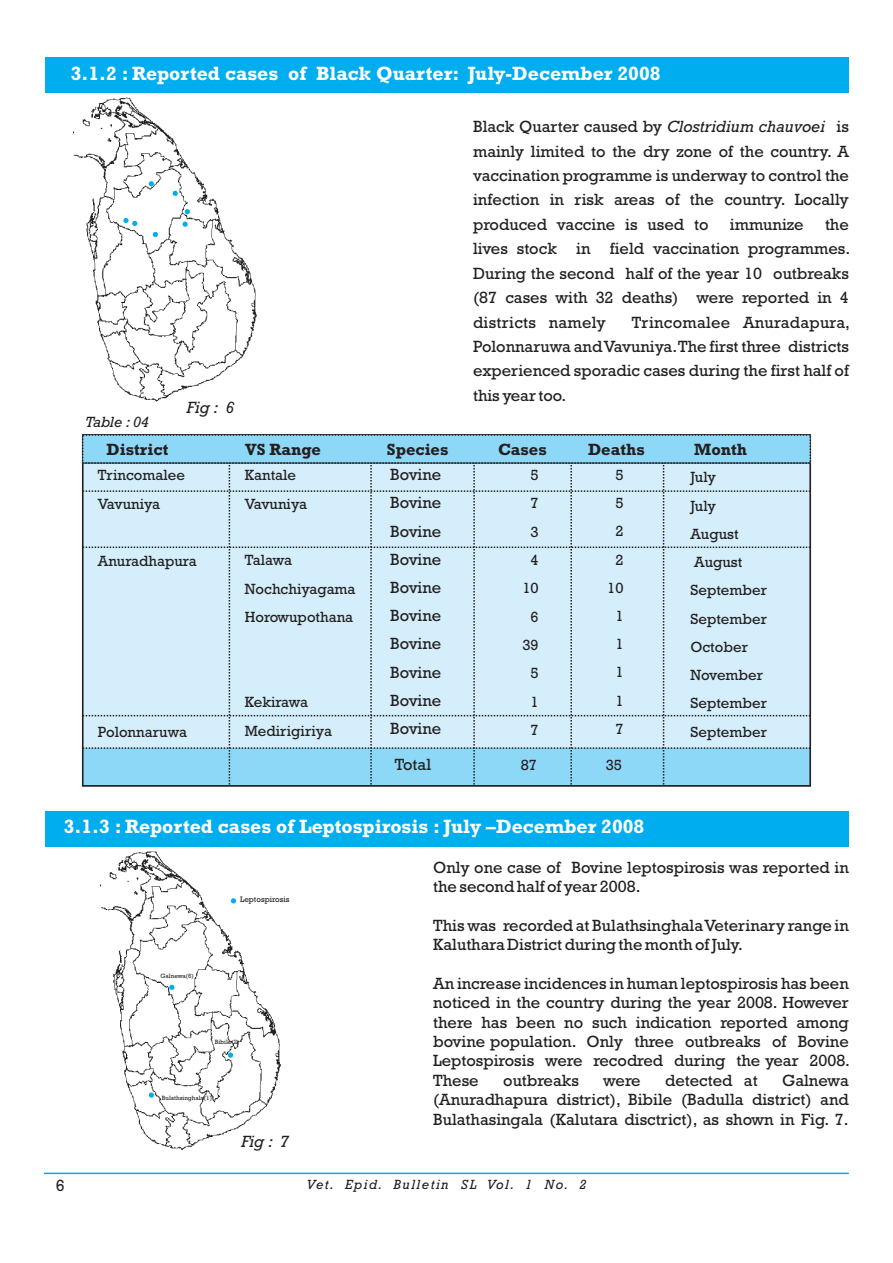
<style>
.page{position:relative;width:893px;height:1263px;background:#fff}
.page>*{position:absolute;margin:0;border:0;box-sizing:border-box;transform-origin:0 0}
.t1{font:700 19.5px "Rockwell";color:#fff}
.t2{font:16.5px/24.5px "Rockwell";color:#231f20;text-align:justify}
.t3{font:700 16.5px "Rockwell";color:#231f20}
.t4{font:italic 16.5px "Rockwell";letter-spacing:-.01em;color:#231f20}
.t5{font:15px/28.2px "Rockwell";color:#231f20}
.t6{font:italic 15px "Rockwell";color:#231f20}
.t7{font:italic 13.5px "Rockwell";letter-spacing:.105em;color:#231f20}
.t8{font:8.1px "Rockwell";color:#231f20}
.t9{font:6.3px "Rockwell";color:#231f20}
.s1{font-style:italic}
</style>
<div class="page">
<div style="left:44px;top:57px;width:804px;height:36px;background:#00aeef"></div>
<img style="left:74px;top:98px;width:183px;height:304px">
<svg style="left:149px;top:181px;width:5px;height:5px"></svg>
<svg style="left:173px;top:191px;width:5px;height:5px"></svg>
<svg style="left:185px;top:209px;width:5px;height:5px"></svg>
<svg style="left:183px;top:222px;width:5px;height:5px"></svg>
<svg style="left:153px;top:232px;width:5px;height:5px"></svg>
<svg style="left:123px;top:218px;width:14px;height:8px"></svg>
<div style="left:44px;top:811px;width:804px;height:35px;background:#00aeef"></div>
<img style="left:100px;top:851px;width:180px;height:299px">
<svg style="left:169px;top:985px;width:5px;height:5px"></svg>
<svg style="left:228px;top:1052px;width:5px;height:6px"></svg>
<svg style="left:149px;top:1092px;width:5px;height:6px"></svg>
<svg style="left:231px;top:898px;width:5px;height:5px"></svg>
<hr style="left:44px;top:1172px;width:805px;height:2px;background:#00aeef">
<svg style="left:81px;top:434px;width:731px;height:352px"></svg>
<hr style="left:83px;top:463px;width:727px;height:1px;background:#231f20">
<p class="t1" style="left:71px;top:66px;width:591px">3.1.2 : Reported cases of Black Quarter: July-December 2008</p>
<p class="t2" style="left:473px;top:116px;width:377px">Black Quarter caused by <span class="s1">Clostridium chauvoei</span> is mainly limited to the dry zone of the country. A vaccination programme is underway to control the infection in risk areas of the country. Locally produced vaccine is used to</p>
<p class="t2" style="left:730px;top:214px;width:75px">immunize</p>
<p class="t2" style="left:473px;top:214px;width:379px;text-indent:352px">the lives stock in field vaccination programmes.<br>During the second half of the year 10 outbreaks (87 cases with 32 deaths) were reported in 4 districts namely</p>
<p class="t2" style="left:473px;top:311px;width:378px;text-indent:159px">Trincomalee Anuradapura, Polonnaruwa and Vavuniya.The first three districts experienced sporadic cases during the first half of this year too.</p>
<p class="t4" style="left:187px;top:401px;width:49px">Fig : 6</p>
<p class="t6" style="left:86px;top:417px;width:65px">Table : 04</p>
<p class="t3" style="left:107px;top:443px;width:63px">District</p>
<p class="t3" style="left:245px;top:443px;width:77px">VS Range</p>
<p class="t3" style="left:387px;top:443px;width:63px">Species</p>
<p class="t3" style="left:498px;top:443px;width:50px">Cases</p>
<p class="t3" style="left:588px;top:443px;width:58px">Deaths</p>
<p class="t3" style="left:694px;top:443px;width:54px">Month</p>
<p class="t5" style="left:98px;top:462px;width:89px">Trincomalee<br>Vavuniya</p>
<p class="t5" style="left:98px;top:548px;width:100px">Anuradhapura</p>
<p class="t5" style="left:98px;top:719px;width:91px">Polonnaruwa</p>
<p class="t5" style="left:245px;top:462px;width:64px">Kantale<br>Vavuniya</p>
<p class="t5" style="left:245px;top:548px;width:112px">Talawa<br>Nochchiyagama<br>Horowupothana</p>
<p class="t5" style="left:245px;top:690px;width:89px">Kekirawa<br>Medirigiriya</p>
<p class="t2" style="left:390px;top:462px;width:53px;line-height:28.2px">Bovine Bovine Bovine Bovine Bovine Bovine Bovine Bovine Bovine Bovine</p>
<p class="t5" style="left:522px;top:462px;width:18px;text-align:center">5<br>7<br>3<br>4<br>10<br>6<br>39<br>5<br>1<br>7</p>
<p class="t5" style="left:690px;top:465px;width:78px">July<br>July<br>August<br>August<br>September<br>September<br>October<br>November<br>September<br>September</p>
<p class="t5" style="left:607px;top:462px;width:18px;text-align:center">5<br>5<br>2<br>2<br>10<br>1<br>1<br>1<br>1<br>7</p>
<p class="t2" style="left:395px;top:754px;width:38px">Total</p>
<p class="t5" style="left:521px;top:752px;width:18px">87</p>
<p class="t5" style="left:606px;top:752px;width:18px">35</p>
<p class="t1" style="left:64px;top:820px;width:582px">3.1.3 : Reported cases of Leptospirosis : July –December 2008</p>
<p class="t2" style="left:433px;top:859px;width:417px;line-height:19.4px">Only one case of Bovine leptospirosis was reported in the second half of year 2008.</p>
<p class="t2" style="left:433px;top:917px;width:417px;line-height:19.4px">This was recorded at Bulathsinghala Veterinary range in<br>Kaluthara District during the month of July.</p>
<p class="t2" style="left:433px;top:975px;width:418px;line-height:19.4px">An increase incidences in human leptospirosis has been noticed in the country during the year 2008. However there has been no such indication reported among bovine population. Only three outbreaks of Bovine Leptospirosis were recodred during the year 2008.<br>These</p>
<p class="t8" style="left:240px;top:897px;width:51px">Leptospirosis</p>
<p class="t9" style="left:161px;top:974px;width:35px">Galnewa(6)</p>
<p class="t9" style="left:215px;top:1039px;width:26px">Bibile(2)</p>
<p class="t2" style="left:433px;top:1072px;width:417px;line-height:19.4px;text-indent:349px">Galnewa (Anuradhapura district), Bibile (Badulla district) and Bulathasingala (Kalutara disctrict), as shown in Fig. 7.</p>
<p class="t2" style="left:503px;top:1070px;width:77px">outbreaks</p>
<p class="t2" style="left:603px;top:1070px;width:39px">were</p>
<p class="t2" style="left:665px;top:1070px;width:94px">detected at</p>
<p class="t9" style="left:162px;top:1096px;width:52px">Bulathsinghala(1)</p>
<p class="t2" style="left:56px;top:1175px;width:10px">6</p>
<p class="t4" style="left:241px;top:1135px;width:49px">Fig : 7</p>
<p class="t7" style="left:307px;top:1179px;width:281px">Vet. Epid. Bulletin SL Vol. 1 No. 2</p>
</div>
